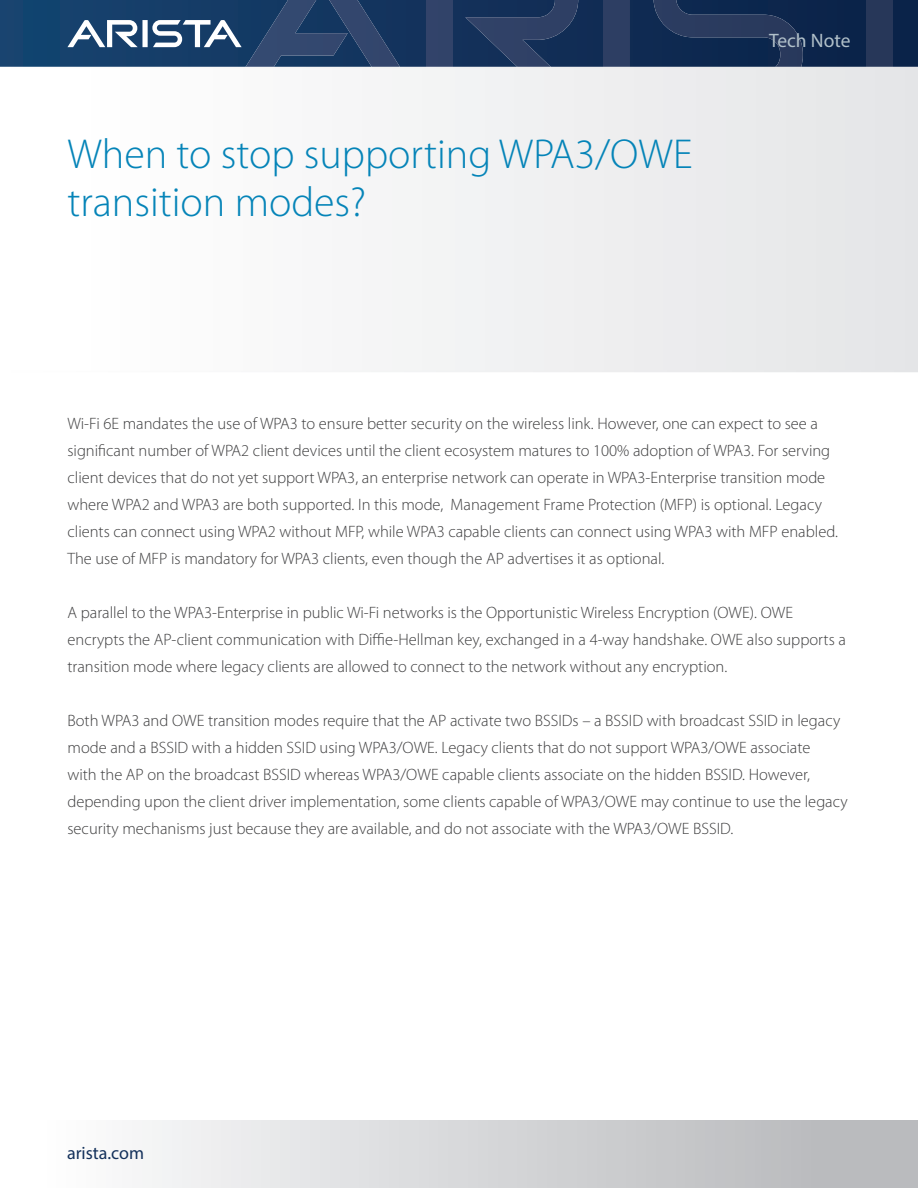
<style>
.page{position:relative;width:918px;height:1188px;background:#fff}
.page>*{position:absolute;margin:0;border:0;box-sizing:border-box;transform-origin:0 0}
.Main_header{font:300 42px/48px "Myriad Pro";color:#0584b8}
.t1{font:19.5px "Myriad Pro";color:#b1c0c9}
.t2{font:18px "Myriad Pro";color:#14315b}
.Main_body_subhead{font:300 16.5px/27px "Myriad Pro";color:#3e3e3f}
</style>
<div class="page">
<svg style="left:0;top:0;width:918px;height:67px;background:#103059"></svg>
<div style="left:426px;top:0;width:26px;height:68px;background:#314369"></div>
<svg style="left:465px;top:0;width:113px;height:67px;background:#21385f"></svg>
<svg style="left:67px;top:0;width:333px;height:67px;background:#304f75"></svg>
<div style="left:604px;top:0;width:26px;height:68px;background:#2d3e63"></div>
<svg style="left:654px;top:0;width:149px;height:67px;background:#1a3055"></svg>
<div style="left:867px;top:0;width:26px;height:68px;background:#273759"></div>
<div style="left:0;top:1120px;width:918px;height:68px;background:linear-gradient(to right,#fff,#b3b4b7)"></div>
<div style="left:0;top:68px;width:918px;height:304px;background:linear-gradient(to right,#fff,#e4e5e7)"></div>
<div style="left:0;top:67px;width:918px;height:305px;border:2px solid #fff"></div>
<p class="Main_header" style="left:68px;top:131px;width:627px">When to stop supporting WPA3/OWE transition modes?</p>
<p class="t1" style="left:769px;top:29px;width:83px">Tech Note</p>
<p class="Main_body_subhead" style="left:68px;top:411px;width:772px">Wi-Fi 6E mandates the use of WPA3 to ensure better security on the wireless link. However, one can expect to see a significant number of WPA2 client devices until the client ecosystem matures to 100% adoption of WPA3. For serving client devices that do not yet support WPA3, an enterprise network can operate in WPA3-Enterprise transition mode where WPA2 and WPA3 are both supported. In this mode, Management Frame Protection (MFP) is optional. Legacy clients can connect using WPA2 without MFP, while WPA3 capable clients can connect using WPA3 with MFP enabled.<br>The use of MFP is mandatory for WPA3 clients, even though the AP advertises it as optional.</p>
<p class="Main_body_subhead" style="left:68px;top:600px;width:780px">A parallel to the WPA3-Enterprise in public Wi-Fi networks is the Opportunistic Wireless Encryption (OWE). OWE encrypts the AP-client communication with Diffie-Hellman key, exchanged in a 4-way handshake. OWE also supports a transition mode where legacy clients are allowed to connect to the network without any encryption.</p>
<p class="Main_body_subhead" style="left:68px;top:708px;width:782px">Both WPA3 and OWE transition modes require that the AP activate two BSSIDs – a BSSID with broadcast SSID in legacy mode and a BSSID with a hidden SSID using WPA3/OWE. Legacy clients that do not support WPA3/OWE associate<br>with the AP on the broadcast BSSID whereas WPA3/OWE capable clients associate on the hidden BSSID. However, depending upon the client driver implementation, some clients capable of WPA3/OWE may continue to use the legacy security mechanisms just because they are available, and do not associate with the WPA3/OWE BSSID.</p>
<p class="t2" style="left:67px;top:1142px;width:79px">arista.com</p>
</div>
